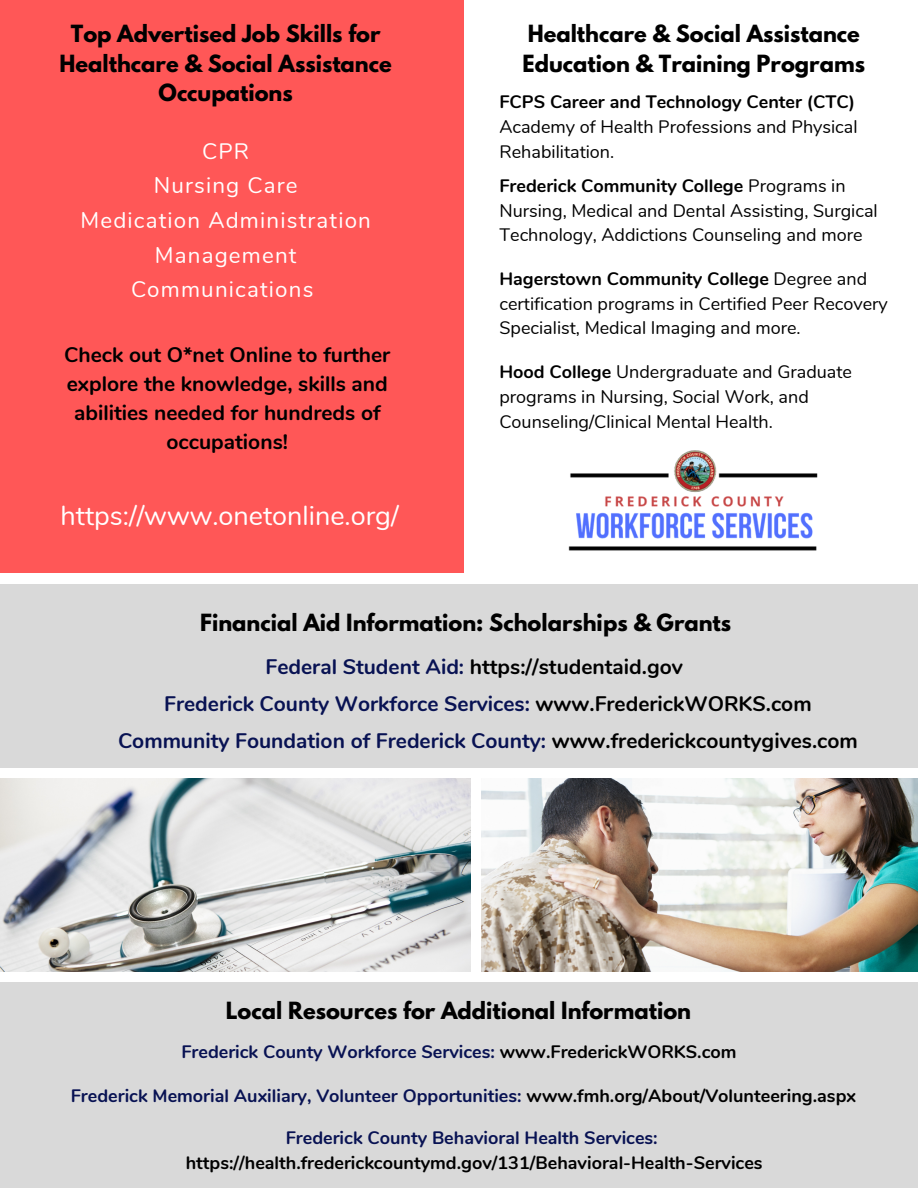
<style>
.page{position:relative;width:918px;height:1188px;background:#fff}
.page>*{position:absolute;margin:0;border:0;box-sizing:border-box;transform-origin:0 0}
.t1{font:27px "Nunito";color:#fff}
.t2{font:22.35px "Nunito";letter-spacing:.055em;color:#fff}
.t3{font:700 21px/29.2px "League Spartan";color:#000}
.t4{font:700 21px/29.1px "Nunito";color:#000;text-align:center}
.t5{font:700 21px "Nunito";color:#081253}
.t6{font:18px/24.8px "Nunito";color:#000}
.t7{font:700 18px "Nunito";color:#081253}
.t8{font:700 18px "Nunito";color:#000}
.s1{font-weight:700}
.s2{color:#081253}
.s3{color:#000}
</style>
<div class="page">
<div style="left:0;top:0;width:464px;height:573px;background:#ff5757"></div>
<img style="left:481px;top:779px;width:437px;height:192px">
<img style="left:0;top:779px;width:471px;height:192px">
<div style="left:0;top:982px;width:918px;height:206px;background:#d9d9d9"></div>
<div style="left:0;top:585px;width:918px;height:183px;background:#d9d9d9"></div>
<img style="left:568px;top:450px;width:250px;height:101px">
<p class="t3" style="left:60px;top:22px;width:334px;text-align:center">Top Advertised Job Skills for<br>Healthcare &amp; Social Assistance<br>Occupations</p>
<p class="t2" style="left:202px;top:136px;width:49px">CPR</p>
<p class="t2" style="left:154px;top:171px;width:145px">Nursing Care</p>
<p class="t2" style="left:80px;top:205px;width:292px">Medication Administration</p>
<p class="t2" style="left:155px;top:240px;width:143px">Management</p>
<p class="t2" style="left:131px;top:275px;width:184px">Communications</p>
<p class="t4" style="left:64px;top:340px;width:327px">Check out O*net Online to further explore the knowledge, skills and abilities needed for hundreds of occupations!</p>
<p class="t1" style="left:61px;top:497px;width:340px">https://www.onetonline.org/</p>
<p class="t3" style="left:523px;top:22px;width:344px">Healthcare &amp; Social Assistance<br>Education &amp; Training Programs</p>
<p class="t8" style="left:499px;top:90px;width:357px">FCPS Career and Technology Center (CTC)</p>
<p class="t6" style="left:499px;top:114px;width:360px">Academy of Health Professions and Physical<br>Rehabilitation.</p>
<p class="t6" style="left:499px;top:174px;width:380px"><span class="s1">Frederick Community College</span> Programs in<br>Nursing, Medical and Dental Assisting, Surgical<br>Technology, Addictions Counseling and more</p>
<p class="t6" style="left:499px;top:267px;width:390px"><span class="s1">Hagerstown Community College</span> Degree and certification programs in Certified Peer Recovery<br>Specialist, Medical Imaging and more.</p>
<p class="t6" style="left:499px;top:360px;width:354px"><span class="s1">Hood College</span> Undergraduate and Graduate programs in Nursing, Social Work, and<br>Counseling/Clinical Mental Health.</p>
<p class="t3" style="left:200px;top:611px;width:533px">Financial Aid Information: Scholarships &amp; Grants</p>
<p class="t4" style="left:266px;top:652px;width:419px"><span class="s2">Federal Student Aid:</span> https://studentaid.gov</p>
<p class="t5" style="left:164px;top:690px;width:649px">Frederick County Workforce Services: <span class="s3">www.FrederickWORKS.com</span></p>
<p class="t5" style="left:118px;top:727px;width:741px">Community Foundation of Frederick County: <span class="s3">www.frederickcountygives.com</span></p>
<p class="t3" style="left:226px;top:999px;width:467px">Local Resources for Additional Information</p>
<p class="t7" style="left:181px;top:1040px;width:557px">Frederick County Workforce Services: <span class="s3">www.FrederickWORKS.com</span></p>
<p class="t7" style="left:71px;top:1083px;width:787px">Frederick Memorial Auxiliary, Volunteer Opportunities: <span class="s3">www.fmh.org/About/Volunteering.aspx</span></p>
<p class="t7" style="left:286px;top:1126px;width:374px">Frederick County Behavioral Health Services:</p>
<p class="t8" style="left:186px;top:1151px;width:579px">https://health.frederickcountymd.gov/131/Behavioral-Health-Services</p>
</div>
